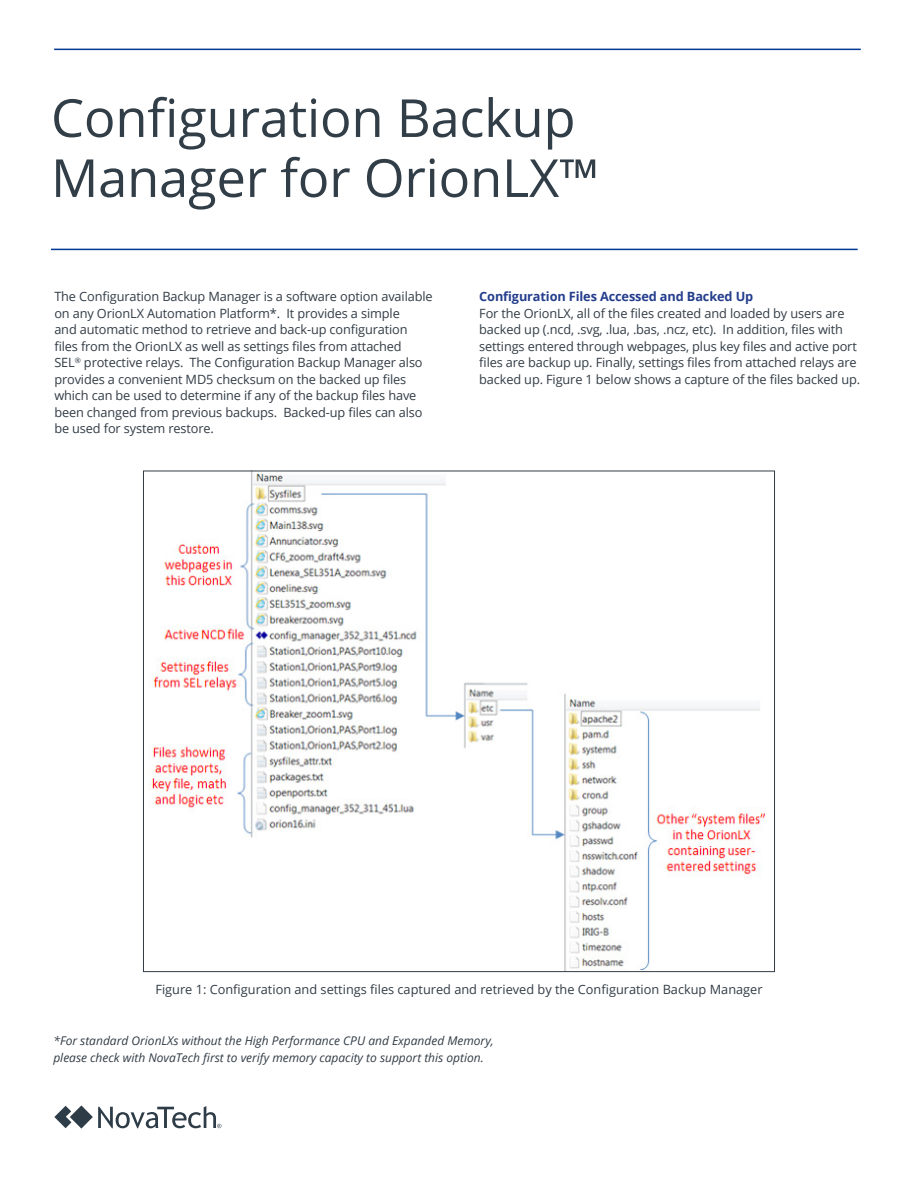
<style>
.page{position:relative;width:918px;height:1188px;background:#fff}
.page>*{position:absolute;margin:0;border:0;box-sizing:border-box;transform-origin:0 0}
.t1{font:52.5px "Open Sans";letter-spacing:-.005em;color:#313e48}
.t2{font:12.75px/16.5px "Open Sans";letter-spacing:-.01em;color:#323c46}
.t3{font:700 12.75px "Open Sans";letter-spacing:-.01em;color:#243e8d}
.t4{font:italic 12px/16.5px "Open Sans";color:#323c46}
</style>
<div class="page">
<hr style="left:54px;top:49px;width:807px;height:1px;background:#003894">
<hr style="left:51px;top:249px;width:807px;height:1px;background:#003894">
<svg style="left:54px;top:1105px;width:167px;height:24px"></svg>
<img style="left:149px;top:473px;width:616px;height:497px">
<p class="t1" style="left:51px;top:82px;width:526px">Configuration Backup</p>
<p class="t1" style="left:51px;top:142px;width:550px">Manager for OrionLX™</p>
<p class="t2" style="left:54px;top:288px;width:380px">The Configuration Backup Manager is a software option available on any OrionLX Automation Platform*. It provides a simple<br>and automatic method to retrieve and back-up configuration files from the OrionLX as well as settings files from attached<br>SEL<sup>®</sup> protective relays. The Configuration Backup Manager also provides a convenient MD5 checksum on the backed up files which can be used to determine if any of the backup files have been changed from previous backups. Backed-up files can also be used for system restore.</p>
<p class="t3" style="left:479px;top:288px;width:276px">Configuration Files Accessed and Backed Up</p>
<p class="t2" style="left:479px;top:305px;width:383px">For the OrionLX, all of the files created and loaded by users are backed up (.ncd, .svg, .lua, .bas, .ncz, etc). In addition, files with settings entered through webpages, plus key files and active port files are backup up. Finally, settings files from attached relays are backed up. Figure 1 below shows a capture of the files backed up.</p>
<p class="t2" style="left:155px;top:981px;width:609px">Figure 1: Configuration and settings files captured and retrieved by the Configuration Backup Manager</p>
<p class="t4" style="left:53px;top:1032px;width:442px">*For standard OrionLXs without the High Performance CPU and Expanded Memory, please check with NovaTech first to verify memory capacity to support this option.</p>
</div>
